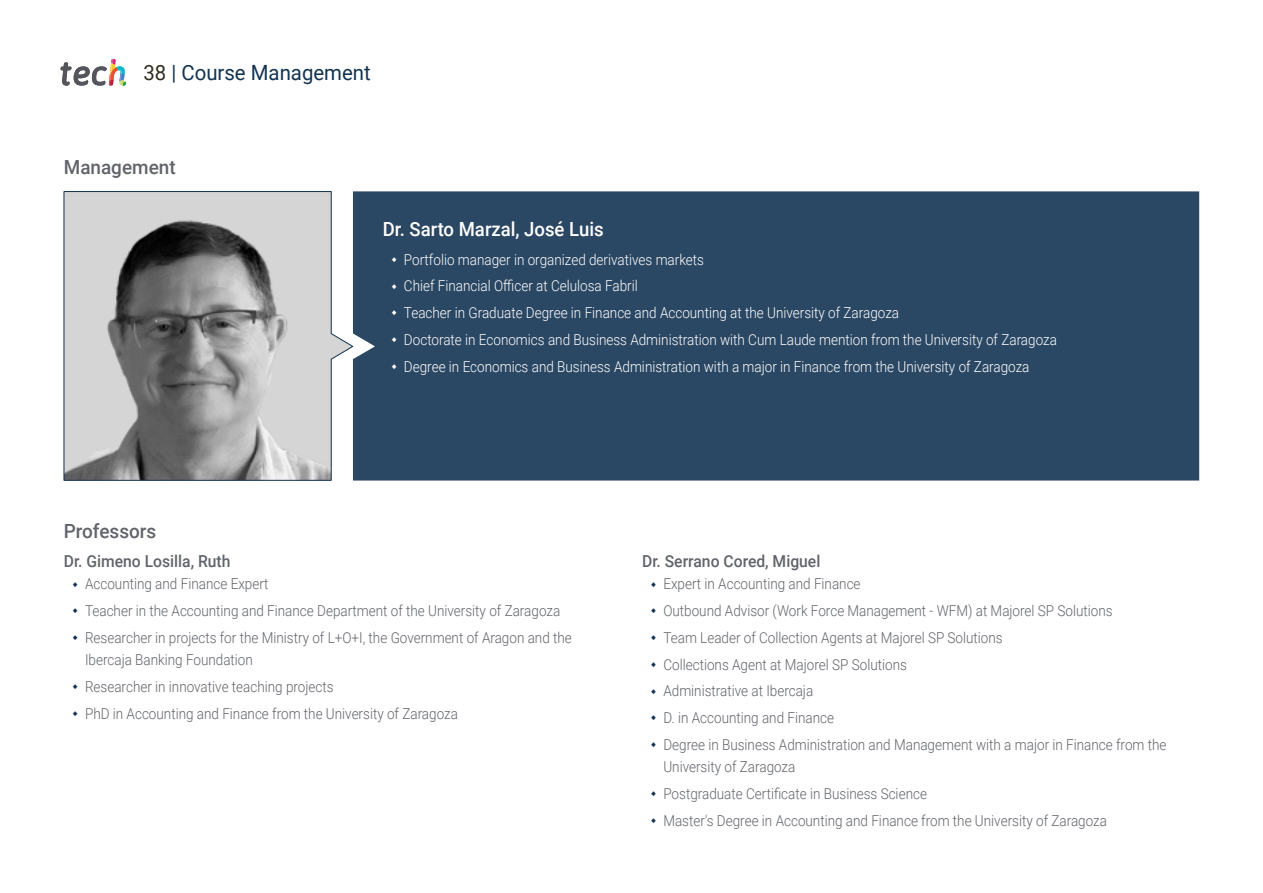
<style>
.page{position:relative;width:1263px;height:893px;background:#fff}
.page>*{position:absolute;margin:0;border:0;box-sizing:border-box;transform-origin:0 0}
.t1{font:21px "Roboto";color:#123352}
.t2{font:500 19.5px "Roboto";color:#fff;scale:.95 1}
.t3{font:500 19.5px "Roboto";color:#61646a}
.t4{font:500 16.5px "Roboto";color:#61646a;scale:.95 1}
.t5{font:300 15px/26.7px "Roboto";color:#61646a;scale:.9 1}
.t6{font:300 15px/26.7px "Roboto";color:#fff;scale:.9 1}
.s1{color:#312e20}
</style>
<div class="page">
<div style="left:353px;top:191px;width:846px;height:290px;background:#2a4763"></div>
<svg style="left:64px;top:191px;width:289px;height:290px;background:#ababac"></svg>
<svg style="left:61px;top:59px;width:65px;height:27px"></svg>
<svg style="left:392px;top:257px;width:5px;height:5px"></svg>
<svg style="left:392px;top:284px;width:5px;height:5px"></svg>
<svg style="left:392px;top:310px;width:5px;height:5px"></svg>
<svg style="left:392px;top:337px;width:5px;height:5px"></svg>
<svg style="left:392px;top:364px;width:5px;height:5px"></svg>
<h1 class="t1" style="left:144px;top:57px;width:229px"><span class="s1">38</span> | Course Management</h1>
<h2 class="t3" style="left:64px;top:154px;width:113px">Management</h2>
<h2 class="t3" style="left:64px;top:517px;width:94px">Professors</h2>
<h2 class="t2" style="left:383px;top:215px;width:234px">Dr. Sarto Marzal, José Luis</h2>
<p class="t6" style="left:404px;top:245px;width:727px">Portfolio manager in organized derivatives markets<br>Chief Financial Officer at Celulosa Fabril<br>Teacher in Graduate Degree in Finance and Accounting at the University of Zaragoza<br>Doctorate in Economics and Business Administration with Cum Laude mention from the University of Zaragoza Degree in Economics and Business Administration with a major in Finance from the University of Zaragoza</p>
<p class="t4" style="left:64px;top:550px;width:177px">Dr. Gimeno Losilla, Ruth</p>
<p class="t5" style="left:85px;top:570px;width:542px">Accounting and Finance Expert<br>Teacher in the Accounting and Finance Department of the University of Zaragoza<br>Researcher in projects for the Ministry of L+O+I, the Government of Aragon and the</p>
<p class="t5" style="left:85px;top:646px;width:416px">Ibercaja Banking Foundation<br>Researcher in innovative teaching projects<br>PhD in Accounting and Finance from the University of Zaragoza</p>
<p class="t4" style="left:642px;top:550px;width:189px">Dr. Serrano Cored, Miguel</p>
<p class="t5" style="left:663px;top:570px;width:560px">Expert in Accounting and Finance<br>Outbound Advisor (Work Force Management - WFM) at Majorel SP Solutions<br>Team Leader of Collection Agents at Majorel SP Solutions<br>Collections Agent at Majorel SP Solutions<br>Administrative at Ibercaja<br>D. in Accounting and Finance<br>Degree in Business Administration and Management with a major in Finance from the</p>
<p class="t5" style="left:663px;top:753px;width:494px">University of Zaragoza<br>Postgraduate Certificate in Business Science<br>Master's Degree in Accounting and Finance from the University of Zaragoza</p>
</div>
